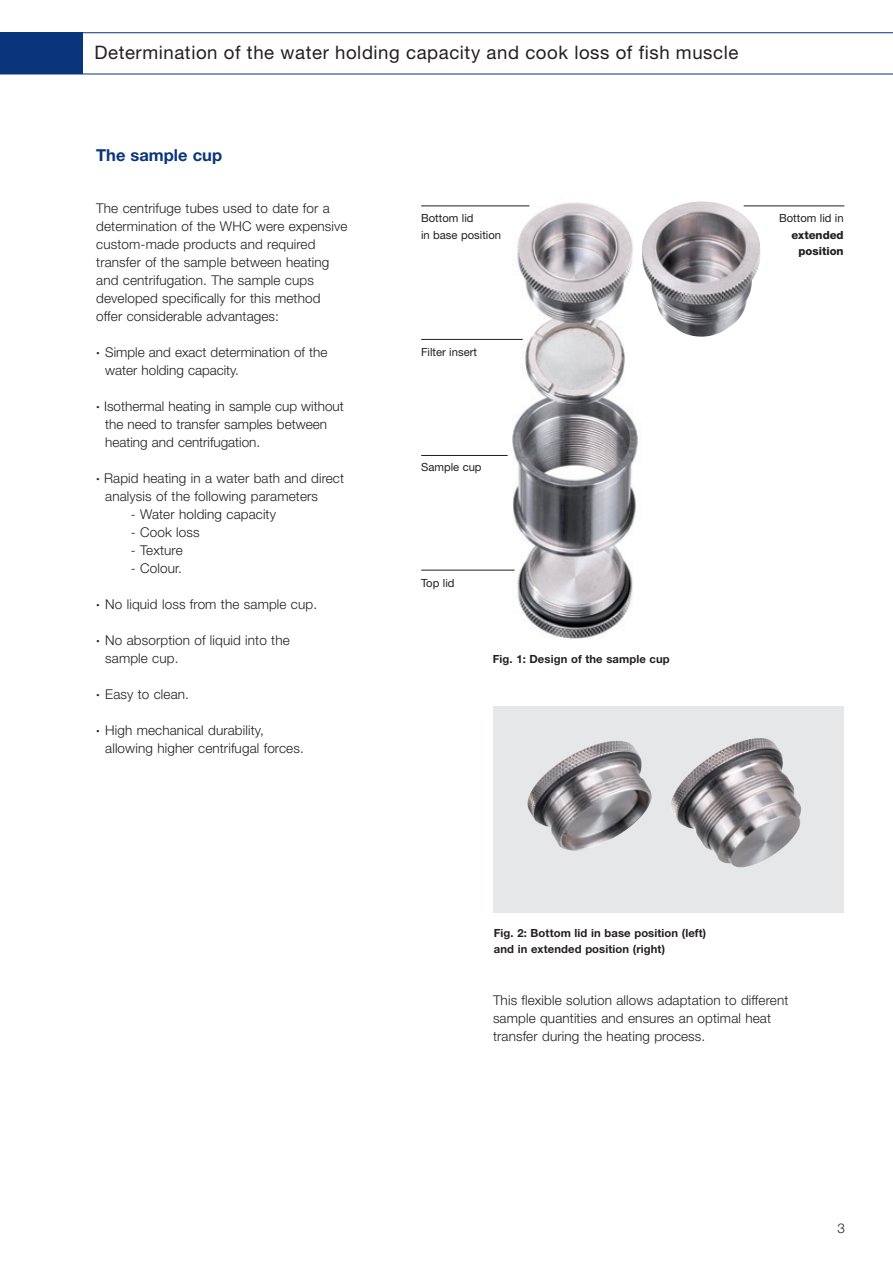
<style>
.page{position:relative;width:893px;height:1263px;background:#fff}
.page>*{position:absolute;margin:0;border:0;box-sizing:border-box;transform-origin:0 0}
.t1{font:18.6px "Helvetica Neue";letter-spacing:.03em;color:#231f20}
.t2{font:700 16.5px "Helvetica Neue";color:#08357c}
.t3{font:300 13.5px/18px "Helvetica Neue";letter-spacing:.01em;color:#231f20}
.t4{font:700 11.25px/16.5px "Helvetica Neue";letter-spacing:.01em;color:#231f20}
.t5{font:11.25px/16.5px "Helvetica Neue";color:#231f20}
.t6{font:800 11.25px/16.5px "Helvetica Neue";color:#231f20;text-align:right}
.s1{font-weight:700}
</style>
<div class="page">
<img style="left:509px;top:202px;width:171px;height:437px">
<img style="left:651px;top:201px;width:52px;height:24px">
<svg style="left:493px;top:706px;width:351px;height:206px;background:#cdcdcf"></svg>
<img style="left:713px;top:738px;width:46px;height:16px">
<img style="left:564px;top:740px;width:52px;height:19px">
<hr style="left:421px;top:206px;width:108px;height:1px;background:#231f20">
<hr style="left:421px;top:339px;width:102px;height:1px;background:#231f20">
<hr style="left:421px;top:455px;width:87px;height:1px;background:#231f20">
<hr style="left:421px;top:570px;width:94px;height:1px;background:#231f20">
<hr style="left:744px;top:206px;width:100px;height:1px;background:#231f20">
<hr style="left:0;top:74px;width:893px;height:1px;background:#08357c">
<hr style="left:0;top:32px;width:893px;height:1px;background:#08357c">
<div style="left:0;top:33px;width:82px;height:41px;background:#08357c"></div>
<h1 class="t1" style="left:94px;top:41px;width:645px">Determination of the water holding capacity and cook loss of fish muscle</h1>
<p class="t2" style="left:96px;top:145px;width:127px">The sample cup</p>
<p class="t3" style="left:96px;top:199px;width:253px">The centrifuge tubes used to date for a determination of the WHC were expensive custom-made products and required transfer of the sample between heating and centrifugation. The sample cups developed specifically for this method offer considerable advantages:</p>
<p class="t3" style="left:105px;top:343px;width:224px;text-indent:-9px"><span class="s1">·</span> Simple and exact determination of the water holding capacity.</p>
<p class="t3" style="left:105px;top:397px;width:240px;text-indent:-9px"><span class="s1">·</span> Isothermal heating in sample cup without the need to transfer samples between heating and centrifugation.</p>
<p class="t3" style="left:105px;top:469px;width:240px;text-indent:-9px"><span class="s1">·</span> Rapid heating in a water bath and direct analysis of the following parameters</p>
<p class="t3" style="left:131px;top:505px;width:147px">- Water holding capacity</p>
<p class="t3" style="left:131px;top:523px;width:70px">- Cook loss</p>
<p class="t3" style="left:131px;top:541px;width:53px">- Texture</p>
<p class="t3" style="left:131px;top:559px;width:53px">- Colour.</p>
<p class="t3" style="left:96px;top:595px;width:222px"><span class="s1">·</span> No liquid loss from the sample cup.</p>
<p class="t3" style="left:105px;top:631px;width:186px;text-indent:-9px"><span class="s1">·</span> No absorption of liquid into the sample cup.</p>
<p class="t3" style="left:96px;top:685px;width:94px"><span class="s1">·</span> Easy to clean.</p>
<p class="t3" style="left:105px;top:721px;width:200px;text-indent:-9px"><span class="s1">·</span> High mechanical durability, allowing higher centrifugal forces.</p>
<p class="t5" style="left:421px;top:210px;width:82px">Bottom lid<br>in base position</p>
<p class="t5" style="left:421px;top:343px;width:57px">Filter insert</p>
<p class="t5" style="left:421px;top:459px;width:62px">Sample cup</p>
<p class="t5" style="left:421px;top:574px;width:35px">Top lid</p>
<p class="t4" style="left:493px;top:651px;width:179px">Fig. 1: Design of the sample cup</p>
<p class="t5" style="left:779px;top:210px;width:66px">Bottom lid in</p>
<p class="t6" style="left:791px;top:226px;width:54px">extended position</p>
<p class="t4" style="left:494px;top:924px;width:214px">Fig. 2: Bottom lid in base position (left) and in extended position (right)</p>
<p class="t3" style="left:493px;top:991px;width:297px">This flexible solution allows adaptation to different sample quantities and ensures an optimal heat transfer during the heating process.</p>
<p class="t3" style="left:837px;top:1218px;width:9px">3</p>
</div>
